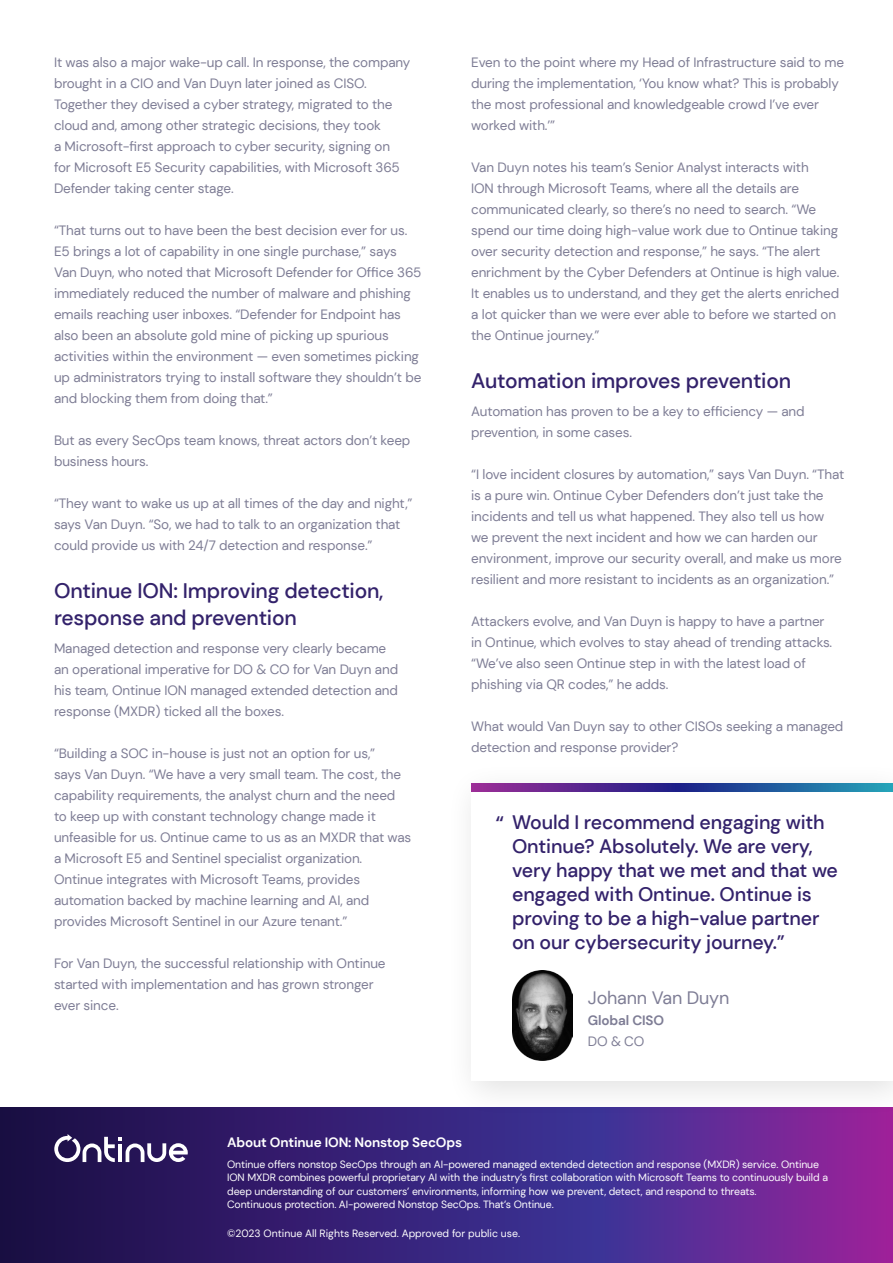
<style>
.page{position:relative;width:893px;height:1263px;background:#fff}
.page>*{position:absolute;margin:0;border:0;box-sizing:border-box;transform-origin:0 0}
.t1{font:500 21px/27px "DM Sans";letter-spacing:-.01em;color:#33226b}
.t2{font:500 19.5px/24px "DM Sans";letter-spacing:-.01em;color:#33226b}
.Body_Copy{font:18px "DM Sans";letter-spacing:-.01em;color:#7e7d95}
.Body_Copy-2{font:13.5px/21px "DM Sans";letter-spacing:-.01em;color:#7e7d95}
.t3{font:700 13.5px "DM Sans";letter-spacing:-.01em;color:#fff}
.Body_Copy-3{font:700 13.5px/21px "DM Sans";letter-spacing:-.01em;color:#7e7d95}
.t4{font:10.5px/13.5px "DM Sans";letter-spacing:-.01em;color:#fff}
.s1{font-size:21px}
.s2{font-weight:400}
</style>
<div class="page">
<img style="left:0;top:1107px;width:893px;height:156px">
<svg style="left:54px;top:1134px;width:134px;height:28px"></svg>
<div style="left:445px;top:761px;width:448px;height:358px;background:#000;opacity:.12"></div>
<div style="left:471px;top:783px;width:422px;height:298px;background:#fff"></div>
<img style="left:512px;top:970px;width:60px;height:91px">
<img style="left:471px;top:783px;width:422px;height:8px">
<p class="Body_Copy-2" style="left:54px;top:52px;width:358px">It was also a major wake-up call. In response, the company brought in a CIO and Van Duyn later joined as CISO.<br>Together they devised a cyber strategy, migrated to the cloud and, among other strategic decisions, they took<br>a Microsoft-first approach to cyber security, signing on<br>for Microsoft E5 Security capabilities, with Microsoft 365<br>Defender taking center stage.</p>
<p class="Body_Copy-2" style="left:54px;top:220px;width:369px">“That turns out to have been the best decision ever for us.<br>E5 brings a lot of capability in one single purchase,” says<br>Van Duyn, who noted that Microsoft Defender for Office 365</p>
<p class="Body_Copy-2" style="left:54px;top:283px;width:369px">immediately reduced the number of malware and phishing emails reaching user inboxes. “Defender for Endpoint has also been an absolute gold mine of picking up spurious activities within the environment — even sometimes picking up administrators trying to install software they shouldn’t be and blocking them from doing that.”</p>
<p class="Body_Copy-2" style="left:54px;top:430px;width:358px">But as every SecOps team knows, threat actors don’t keep business hours.</p>
<p class="Body_Copy-2" style="left:54px;top:493px;width:360px">“They want to wake us up at all times of the day and night,” says Van Duyn. “So, we had to talk to an organization that could provide us with 24/7 detection and response.”</p>
<h2 class="t1" style="left:54px;top:577px;width:331px">Ontinue ION: Improving detection, response and prevention</h2>
<p class="Body_Copy-2" style="left:54px;top:638px;width:346px">Managed detection and response very clearly became an operational imperative for DO &amp; CO for Van Duyn and his team, Ontinue ION managed extended detection and response (MXDR) ticked all the boxes.</p>
<p class="Body_Copy-2" style="left:54px;top:743px;width:359px">“Building a SOC in-house is just not an option for us,”<br>says Van Duyn. “We have a very small team. The cost, the capability requirements, the analyst churn and the need to keep up with constant technology change made it unfeasible for us. Ontinue came to us as an MXDR that was a Microsoft E5 and Sentinel specialist organization.</p>
<p class="Body_Copy-2" style="left:54px;top:869px;width:317px">Ontinue integrates with Microsoft Teams, provides automation backed by machine learning and AI, and provides Microsoft Sentinel in our Azure tenant.”</p>
<p class="Body_Copy-2" style="left:54px;top:953px;width:333px">For Van Duyn, the successful relationship with Ontinue started with implementation and has grown stronger ever since.</p>
<p class="Body_Copy-2" style="left:471px;top:52px;width:374px">Even to the point where my Head of Infrastructure said to me during the implementation, ‘You know what? This is probably the most professional and knowledgeable crowd I’ve ever worked with.’”</p>
<p class="Body_Copy-2" style="left:471px;top:157px;width:347px">Van Duyn notes his team’s Senior Analyst interacts with<br>ION through Microsoft Teams, where all the details are communicated clearly, so there’s no need to search. “We</p>
<p class="Body_Copy-2" style="left:471px;top:220px;width:370px">spend our time doing high-value work due to Ontinue taking over security detection and response,” he says. “The alert enrichment by the Cyber Defenders at Ontinue is high value.<br>It enables us to understand, and they get the alerts enriched a lot quicker than we were ever able to before we started on the Ontinue journey.”</p>
<h2 class="t1" style="left:471px;top:367px;width:321px">Automation improves prevention</h2>
<p class="Body_Copy-2" style="left:471px;top:401px;width:335px">Automation has proven to be a key to efficiency — and prevention, in some cases.</p>
<p class="Body_Copy-2" style="left:471px;top:464px;width:375px">“I love incident closures by automation,” says Van Duyn. “That is a pure win. Ontinue Cyber Defenders don’t just take the incidents and tell us what happened. They also tell us how we prevent the next incident and how we can harden our environment, improve our security overall, and make us more resilient and more resistant to incidents as an organization.”</p>
<p class="Body_Copy-2" style="left:471px;top:611px;width:363px">Attackers evolve, and Van Duyn is happy to have a partner in Ontinue, which evolves to stay ahead of trending attacks. “We’ve also seen Ontinue step in with the latest load of phishing via QR codes,” he adds.</p>
<p class="Body_Copy-2" style="left:471px;top:716px;width:374px">What would Van Duyn say to other CISOs seeking a managed detection and response provider?</p>
<h2 class="t2" style="left:512px;top:810px;width:327px;text-indent:-17px"><span class="s1">“</span> Would I recommend engaging with Ontinue? Absolutely. We are very, very happy that we met and that we engaged with Ontinue. Ontinue is proving to be a high-value partner on our cybersecurity journey.”</h2>
<p class="Body_Copy" style="left:588px;top:986px;width:143px">Johann Van Duyn</p>
<p class="Body_Copy-3" style="left:588px;top:1009px;width:78px">Global CISO<br><span class="s2">DO &amp; CO</span></p>
<p class="t3" style="left:227px;top:1134px;width:237px">About Ontinue ION: Nonstop SecOps</p>
<p class="t4" style="left:227px;top:1157px;width:602px">Ontinue offers nonstop SecOps through an AI-powered managed extended detection and response (MXDR) service. Ontinue ION MXDR combines powerful proprietary AI with the industry’s first collaboration with Microsoft Teams to continuously build a deep understanding of our customers’ environments, informing how we prevent, detect, and respond to threats.<br>Continuous protection. AI-powered Nonstop SecOps. That’s Ontinue.</p>
<p class="t4" style="left:227px;top:1226px;width:294px">©2023 Ontinue All Rights Reserved. Approved for public use.</p>
</div>
